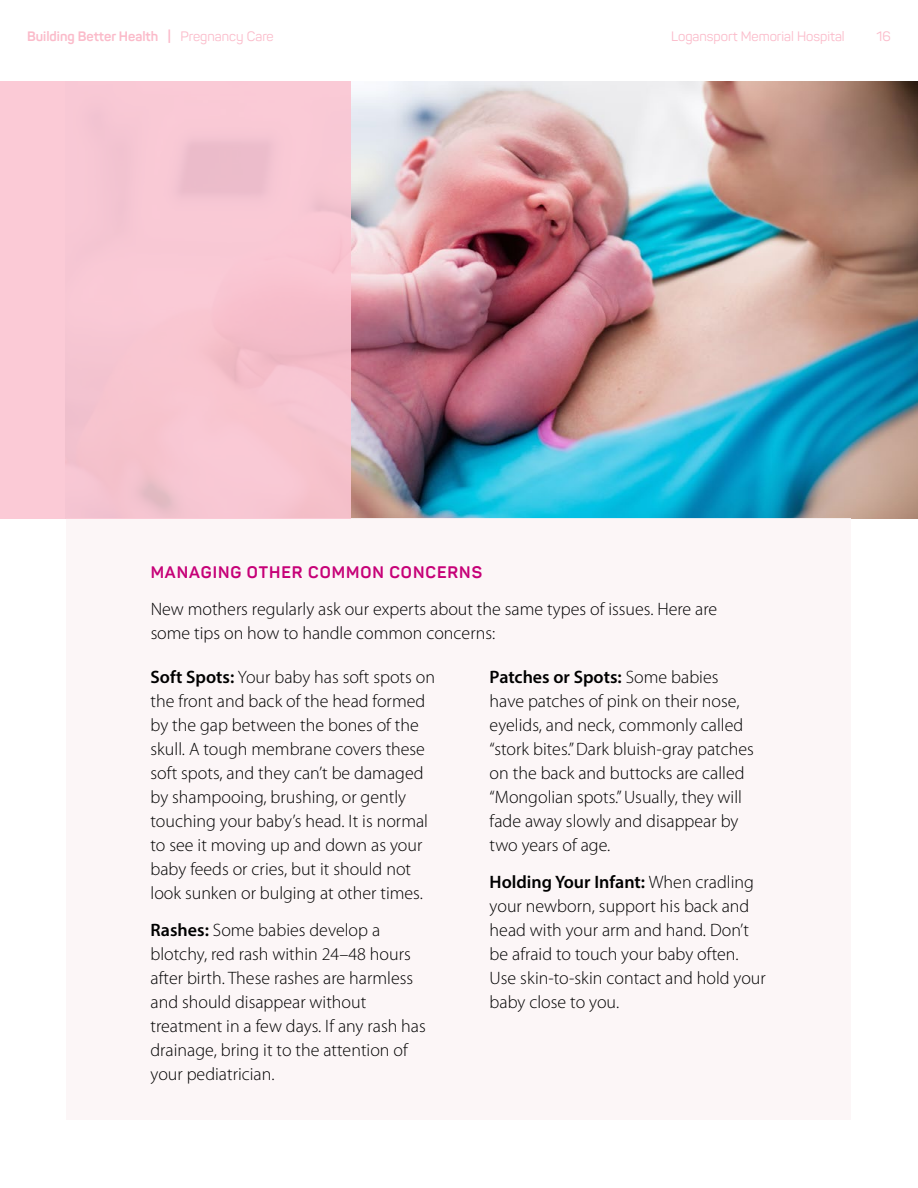
<style>
.page{position:relative;width:918px;height:1188px;background:#fff}
.page>*{position:absolute;margin:0;border:0;box-sizing:border-box;transform-origin:0 0}
.t1{font:300 18px/24px "Myriad Pro";color:#000}
.t2{font:700 16.5px "Panton";letter-spacing:.06em;color:#c9007b}
.t3{font:700 13.5px "Panton";color:#fbbbca}
.t4{font:13.5px "Panton";color:#fbbbca}
.s1{font-weight:400}
.s2{font-weight:600}
</style>
<div class="page">
<img style="left:351px;top:81px;width:567px;height:437px">
<div style="left:66px;top:518px;width:784px;height:602px;background:#fcf5f7"></div>
<div style="left:0;top:81px;width:351px;height:437px;background:#fbc5d2"></div>
<p class="t3" style="left:27px;top:28px;width:248px">Building Better Health | <span class="s1">Pregnancy Care</span></p>
<p class="t4" style="left:671px;top:28px;width:175px">Logansport Memorial Hospital</p>
<p class="t4" style="left:877px;top:28px;width:16px">16</p>
<p class="t2" style="left:151px;top:562px;width:333px">MANAGING OTHER COMMON CONCERNS</p>
<p class="t1" style="left:151px;top:597px;width:568px">New mothers regularly ask our experts about the same types of issues. Here are some tips on how to handle common concerns:</p>
<p class="t1" style="left:151px;top:665px;width:286px"><span class="s2">Soft Spots:</span> Your baby has soft spots on the front and back of the head formed by the gap between the bones of the skull. A tough membrane covers these soft spots, and they can’t be damaged by shampooing, brushing, or gently touching your baby’s head. It is normal to see it moving up and down as your baby feeds or cries, but it should not look sunken or bulging at other times.</p>
<p class="t1" style="left:151px;top:918px;width:277px"><span class="s2">Rashes:</span> Some babies develop a blotchy, red rash within 24–48 hours after birth. These rashes are harmless and should disappear without treatment in a few days. If any rash has drainage, bring it to the attention of your pediatrician.</p>
<p class="t1" style="left:490px;top:665px;width:266px"><span class="s2">Patches or Spots:</span> Some babies have patches of pink on their nose, eyelids, and neck, commonly called “stork bites.” Dark bluish-gray patches on the back and buttocks are called “Mongolian spots.” Usually, they will fade away slowly and disappear by two years of age.</p>
<p class="t1" style="left:490px;top:870px;width:278px"><span class="s2">Holding Your Infant:</span> When cradling your newborn, support his back and head with your arm and hand. Don’t be afraid to touch your baby often.<br>Use skin-to-skin contact and hold your baby close to you.</p>
</div>
